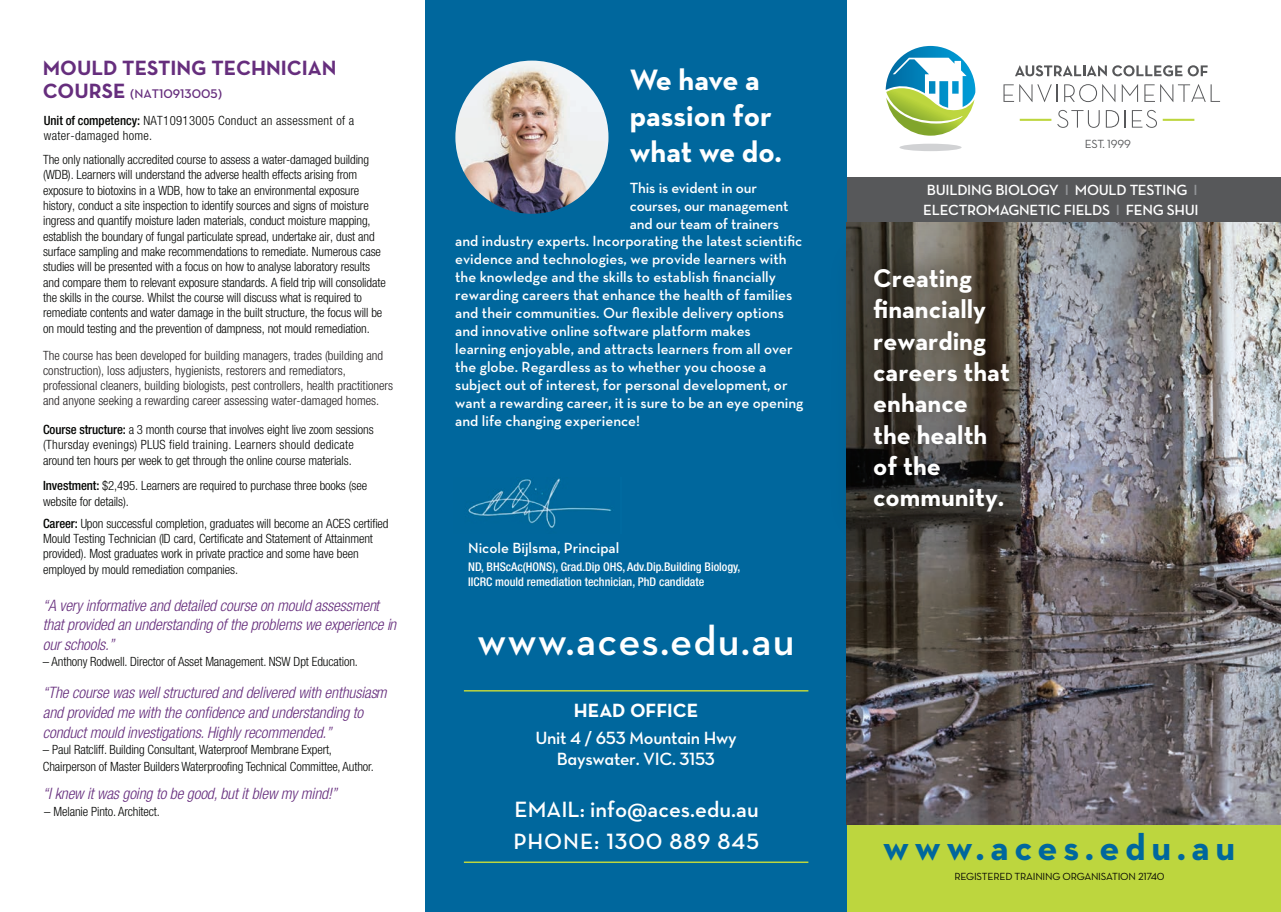
<style>
.page{position:relative;width:1281px;height:912px;background:#fff}
.page>*{position:absolute;margin:0;border:0;box-sizing:border-box;transform-origin:0 0}
.t1{font:600 42px "Neutra Text";letter-spacing:.03em;color:#fff}
.t2{font:700 37.5px "Neutra Text";letter-spacing:.15em;color:#00679d}
.t3{font:700 30px/36px "Neutra Text";color:#fff}
.t4{font:700 26.1px/31.3px "Neutra Text";color:#fff}
.t5{font:600 22.5px "Neutra Text";color:#fff}
.t6{font:22.5px "Neutra Text Demi Alt";letter-spacing:.04em;color:#fff}
.t7{font:700 21px "Neutra Text";color:#662e7d}
.t8{font:700 19.5px "Neutra Text";color:#fff}
.t9{font:18px/21.6px "Neutra Text Demi Alt";letter-spacing:-.02em;color:#fff;text-align:center}
.t10{font:italic 300 condensed 15.75px/19.5px "Helvetica Neue";letter-spacing:-.01em;color:#662e7d}
.t11{font:italic 300 condensed 15.75px "Helvetica Neue";letter-spacing:-.01em;color:#662e7e}
.t12{font:600 15px/18px "Neutra Text";color:#fff}
.t13{font:600 15px/19.5px "Neutra Text";letter-spacing:-.02em;color:#fff}
.t14{font:300 condensed 12.75px/15.3px "Helvetica Neue";letter-spacing:-.01em;color:#040503}
.t15{font:300 condensed 12.75px/15.3px "Helvetica Neue";color:#231f20}
.t16{font:300 condensed 12.75px/15.3px "Helvetica Neue";letter-spacing:.025em;color:#040503}
.t17{font:12.75px "Neutra Text Demi Alt";color:#662e7d}
.t18{font:500 condensed 12px/14.4px "Helvetica Neue";color:#fff}
.t19{font:12px "Neutra Text Book Alt";letter-spacing:-.02em;color:#57585a}
.t20{font:10.5px "Neutra Text Book Alt";letter-spacing:-.02em;color:#040503}
.s1{font-family:"Neutra Text";font-weight:700;font-size:21px}
.s2{font-weight:500}
.s3{font-family:"Helvetica Neue LT Std";font-weight:500}
.s4{color:#939598}
</style>
<div class="page">
<div style="left:846px;top:822px;width:435px;height:89px;background:#bdd63e"></div>
<div style="left:846px;top:177px;width:435px;height:46px;background:#57585a"></div>
<svg style="left:885px;top:46px;width:90px;height:90px"></svg>
<div style="left:899px;top:144px;width:62px;height:7px;background:#d1d2d4;border-radius:50%"></div>
<svg style="left:1003px;top:84px;width:54px;height:18px"></svg>
<svg style="left:1064px;top:84px;width:51px;height:18px"></svg>
<svg style="left:1121px;top:84px;width:17px;height:18px"></svg>
<svg style="left:1144px;top:84px;width:76px;height:18px"></svg>
<svg style="left:1057px;top:110px;width:42px;height:18px"></svg>
<svg style="left:1106px;top:110px;width:19px;height:18px"></svg>
<svg style="left:1132px;top:110px;width:25px;height:18px"></svg>
<hr style="left:1019px;top:119px;width:32px;height:2px;background:#bdd63e">
<hr style="left:1162px;top:119px;width:32px;height:2px;background:#bdd63e">
<svg style="left:1015px;top:65px;width:192px;height:11px"></svg>
<div style="left:425px;top:0;width:421px;height:911px;background:#00679d"></div>
<hr style="left:464px;top:689px;width:344px;height:2px;background:#bdd63e">
<hr style="left:464px;top:861px;width:344px;height:1px;background:#bdd63e">
<img style="left:455px;top:61px;width:153px;height:153px;border-radius:77px">
<img style="left:468px;top:478px;width:143px;height:51px">
<img style="left:846px;top:223px;width:435px;height:601px">
<img style="left:846px;top:211px;width:222px;height:358px">
<img style="left:846px;top:232px;width:198px;height:315px">
<h3 class="t7" style="left:43px;top:55px;width:295px">MOULD TESTING TECHNICIAN</h3>
<p class="t17" style="left:43px;top:86px;width:181px"><span class="s1">COURSE</span> (NAT10913005)</p>
<p class="t16" style="left:44px;top:113px;width:312px"><span class="s2">Unit of competency:</span> NAT10913005 Conduct an assessment of a water-damaged home.</p>
<p class="t14" style="left:43px;top:152px;width:344px">The only nationally accredited course to assess a water-damaged building (WDB). Learners will understand the adverse health effects arising from exposure to biotoxins in a WDB, how to take an environmental exposure history, conduct a site inspection to identify sources and signs of moisture ingress and quantify moisture laden materials, conduct moisture mapping, establish the boundary of fungal particulate spread, undertake air, dust and surface sampling and make recommendations to remediate. Numerous case studies will be presented with a focus on how to analyse laboratory results and compare them to relevant exposure standards. A field trip will consolidate the skills in the course. Whilst the course will discuss what is required to remediate contents and water damage in the built structure, the focus will be on mould testing and the prevention of dampness, not mould remediation.</p>
<p class="t15" style="left:43px;top:347px;width:351px">The course has been developed for building managers, trades (building and construction), loss adjusters, hygienists, restorers and remediators, professional cleaners, building biologists, pest controllers, health practitioners and anyone seeking a rewarding career assessing water-damaged homes.</p>
<p class="t14" style="left:43px;top:422px;width:332px"><span class="s3">Course structure:</span> a 3 month course that involves eight live zoom sessions (Thursday evenings) PLUS field training. Learners should dedicate around ten hours per week to get through the online course materials.</p>
<p class="t14" style="left:43px;top:478px;width:325px"><span class="s3">Investment:</span> $2,495. Learners are required to purchase three books (see website for details).</p>
<p class="t14" style="left:43px;top:515px;width:347px"><span class="s3">Career:</span> Upon successful completion, graduates will become an ACES certified Mould Testing Technician (ID card, Certificate and Statement of Attainment provided). Most graduates work in private practice and some have been employed by mould remediation companies.</p>
<p class="t10" style="left:43px;top:595px;width:355px">“A very informative and detailed course on mould assessment that provided an understanding of the problems we experience in our schools.”</p>
<p class="t14" style="left:43px;top:653px;width:317px">– Anthony Rodwell. Director of Asset Management. NSW Dpt Education.</p>
<p class="t10" style="left:43px;top:682px;width:345px">“The course was well structured and delivered with enthusiasm and provided me with the confidence and understanding to conduct mould investigations. Highly recommended.”</p>
<p class="t14" style="left:43px;top:741px;width:332px;line-height:16.5px">– Paul Ratcliff. Building Consultant, Waterproof Membrane Expert,<br>Chairperson of Master Builders Waterproofing Technical Committee, Author.</p>
<p class="t11" style="left:43px;top:784px;width:296px">“I knew it was going to be good, but it blew my mind!”</p>
<p class="t14" style="left:44px;top:803px;width:117px">– Melanie Pinto. Architect.</p>
<h3 class="t3" style="left:630px;top:61px;width:154px">We have a passion for what we do.</h3>
<p class="t12" style="left:630px;top:178px;width:160px">This is evident in our courses, our management and our team of trainers</p>
<p class="t12" style="left:455px;top:232px;width:350px">and industry experts. Incorporating the latest scientific evidence and technologies, we provide learners with the knowledge and the skills to establish financially rewarding careers that enhance the health of families and their communities. Our flexible delivery options and innovative online software platform makes learning enjoyable, and attracts learners from all over the globe. Regardless as to whether you choose a subject out of interest, for personal development, or want a rewarding career, it is sure to be an eye opening and life changing experience!</p>
<p class="t12" style="left:468px;top:538px;width:153px">Nicole Bijlsma, Principal</p>
<p class="t18" style="left:468px;top:559px;width:274px">ND, BHScAc(HONS), Grad.Dip OHS, Adv.Dip.Building Biology,<br>IICRC mould remediation technician, PhD candidate</p>
<h1 class="t1" style="left:477px;top:614px;width:319px">www.aces.edu.au</h1>
<h3 class="t8" style="left:574px;top:698px;width:126px">HEAD OFFICE</h3>
<h3 class="t9" style="left:535px;top:726px;width:203px">Unit 4 / 653 Mountain Hwy<br>Bayswater. VIC. 3153</h3>
<h3 class="t5" style="left:514px;top:795px;width:246px">EMAIL: info@aces.edu.au</h3>
<h3 class="t6" style="left:513px;top:827px;width:247px">PHONE: 1300 889 845</h3>
<p class="t19" style="left:1085px;top:137px;width:48px">EST. 1999</p>
<p class="t13" style="left:923px;top:180px;width:277px">BUILDING BIOLOGY <span class="s4">I</span> MOULD TESTING <span class="s4">I<br></span>ELECTROMAGNETIC FIELDS <span class="s4">I</span> FENG SHUI</p>
<h3 class="t4" style="left:873px;top:262px;width:138px">Creating financially rewarding careers that enhance the health of the community.</h3>
<h2 class="t2" style="left:883px;top:823px;width:354px">www.aces.edu.au</h2>
<p class="t20" style="left:954px;top:869px;width:212px">REGISTERED TRAINING ORGANISATION 21740</p>
</div>
